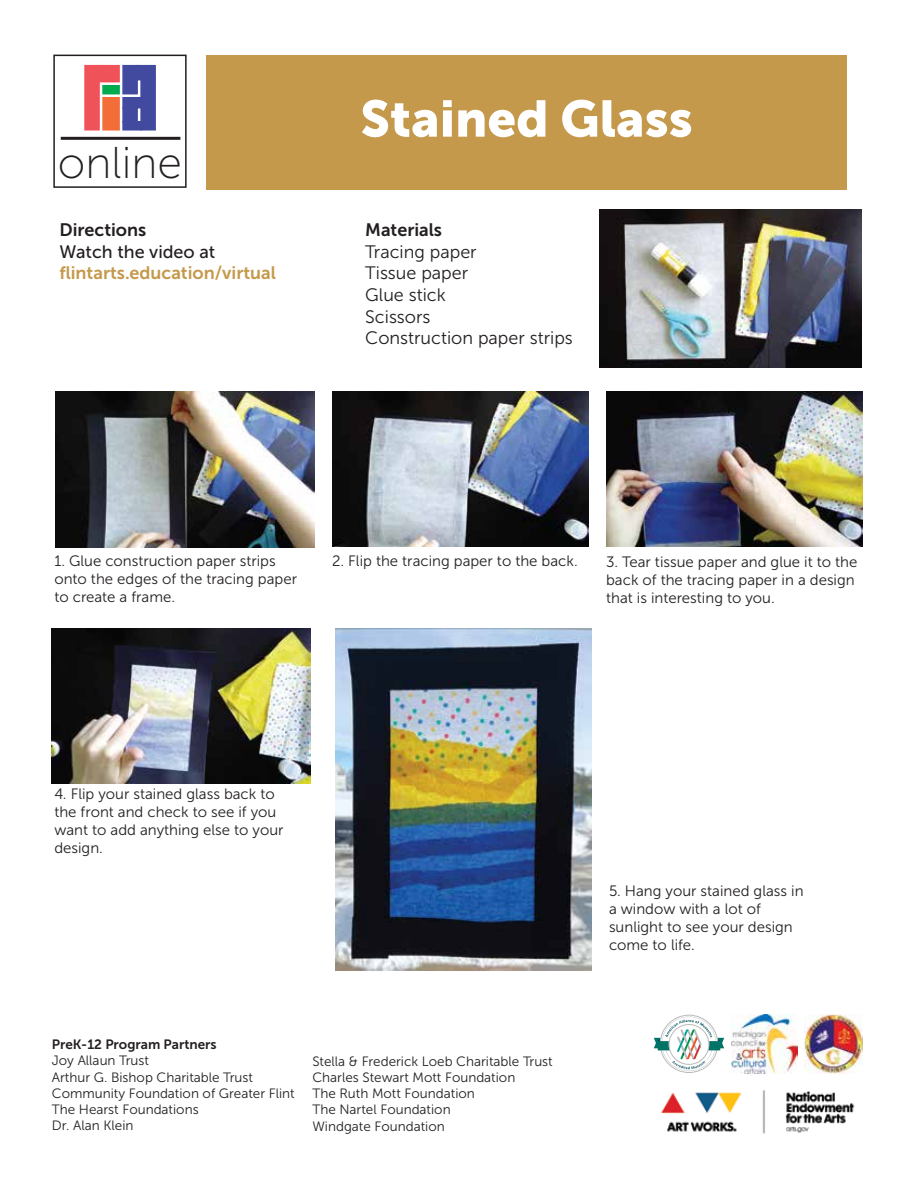
<style>
.page{position:relative;width:918px;height:1188px;background:#fff}
.page>*{position:absolute;margin:0;border:0;box-sizing:border-box;transform-origin:0 0}
.t1{font:51px "Museo Sans 900";color:#fff}
.t2{font:44.4px "Museo Sans 100";color:#231f20}
.t3{font:18px/21.6px "Museo Sans 300";color:#231f20}
.t4{font:18px "Museo Sans 700";color:#c4994b}
.t5{font:18px "Museo Sans 700";color:#231f20}
.t6{font:18px "Museo Sans 500";color:#231f20}
.t7{font:15px/18px "Museo Sans 300";color:#231f20}
.t8{font:13.5px/16.2px "Museo Sans 300";color:#231f20}
.t9{font:13.5px "Museo Sans 700";color:#231f20}
</style>
<div class="page">
<svg style="left:654px;top:1015px;width:70px;height:58px"></svg>
<img style="left:732px;top:1015px;width:65px;height:58px">
<img style="left:805px;top:1015px;width:58px;height:58px">
<img style="left:661px;top:1090px;width:194px;height:44px">
<hr style="left:61px;top:137px;width:119px;height:3px;background:#231f20">
<div style="left:102px;top:97px;width:18px;height:34px;background:#f36d38;border:2px solid #f36d38"></div>
<div style="left:84px;top:65px;width:16px;height:66px;background:#f0525a;border:2px solid #f0525a"></div>
<div style="left:102px;top:85px;width:18px;height:9px;background:#00aa4f;border:2px solid #00aa4f"></div>
<div style="left:98px;top:65px;width:22px;height:17px;background:#f0525a"></div>
<div style="left:122px;top:65px;width:16px;height:29px;background:#414a9f;border:2px solid #414a9f"></div>
<div style="left:136px;top:65px;width:20px;height:15px;background:#414a9f"></div>
<div style="left:140px;top:79px;width:16px;height:52px;background:#414a9f;border:2px solid #414a9f"></div>
<div style="left:122px;top:97px;width:20px;height:11px;background:#414a9f"></div>
<div style="left:122px;top:121px;width:20px;height:10px;background:#414a9f;border:2px solid #414a9f"></div>
<div style="left:122px;top:107px;width:16px;height:16px;background:#414a9f;border:2px solid #414a9f"></div>
<div style="left:53px;top:55px;width:134px;height:133px;border:2px solid #231f20"></div>
<div style="left:207px;top:55px;width:640px;height:135px;background:#c4994b"></div>
<img style="left:600px;top:210px;width:262px;height:157px">
<img style="left:55px;top:392px;width:259px;height:156px">
<img style="left:332px;top:392px;width:256px;height:154px">
<img style="left:606px;top:392px;width:257px;height:154px">
<img style="left:52px;top:629px;width:258px;height:154px">
<img style="left:335px;top:629px;width:257px;height:342px">
<h2 class="t2" style="left:58px;top:139px;width:126px">online</h2>
<p class="t5" style="left:59px;top:220px;width:88px">Directions</p>
<p class="t6" style="left:59px;top:242px;width:157px">Watch the video at</p>
<p class="t4" style="left:59px;top:263px;width:218px">flintarts.education/virtual</p>
<h1 class="t1" style="left:360px;top:90px;width:334px">Stained Glass</h1>
<p class="t5" style="left:365px;top:220px;width:78px">Materials</p>
<p class="t3" style="left:365px;top:241px;width:209px">Tracing paper<br>Tissue paper<br>Glue stick<br>Scissors<br>Construction paper strips</p>
<p class="t7" style="left:54px;top:552px;width:244px">1. Glue construction paper strips onto the edges of the tracing paper to create a frame.</p>
<p class="t7" style="left:332px;top:552px;width:247px">2. Flip the tracing paper to the back.</p>
<p class="t7" style="left:606px;top:553px;width:253px">3. Tear tissue paper and glue it to the back of the tracing paper in a design that is interesting to you.</p>
<p class="t7" style="left:54px;top:785px;width:231px">4. Flip your stained glass back to the front and check to see if you want to add anything else to your design.</p>
<p class="t9" style="left:52px;top:1037px;width:166px">PreK-12 Program Partners</p>
<p class="t8" style="left:52px;top:1053px;width:244px">Joy Allaun Trust<br>Arthur G. Bishop Charitable Trust<br>Community Foundation of Greater Flint<br>The Hearst Foundations<br>Dr. Alan Klein</p>
<p class="t8" style="left:312px;top:1053px;width:242px">Stella &amp; Frederick Loeb Charitable Trust<br>Charles Stewart Mott Foundation<br>The Ruth Mott Foundation<br>The Nartel Foundation<br>Windgate Foundation</p>
<p class="t7" style="left:609px;top:882px;width:196px">5. Hang your stained glass in a window with a lot of sunlight to see your design come to life.</p>
</div>
